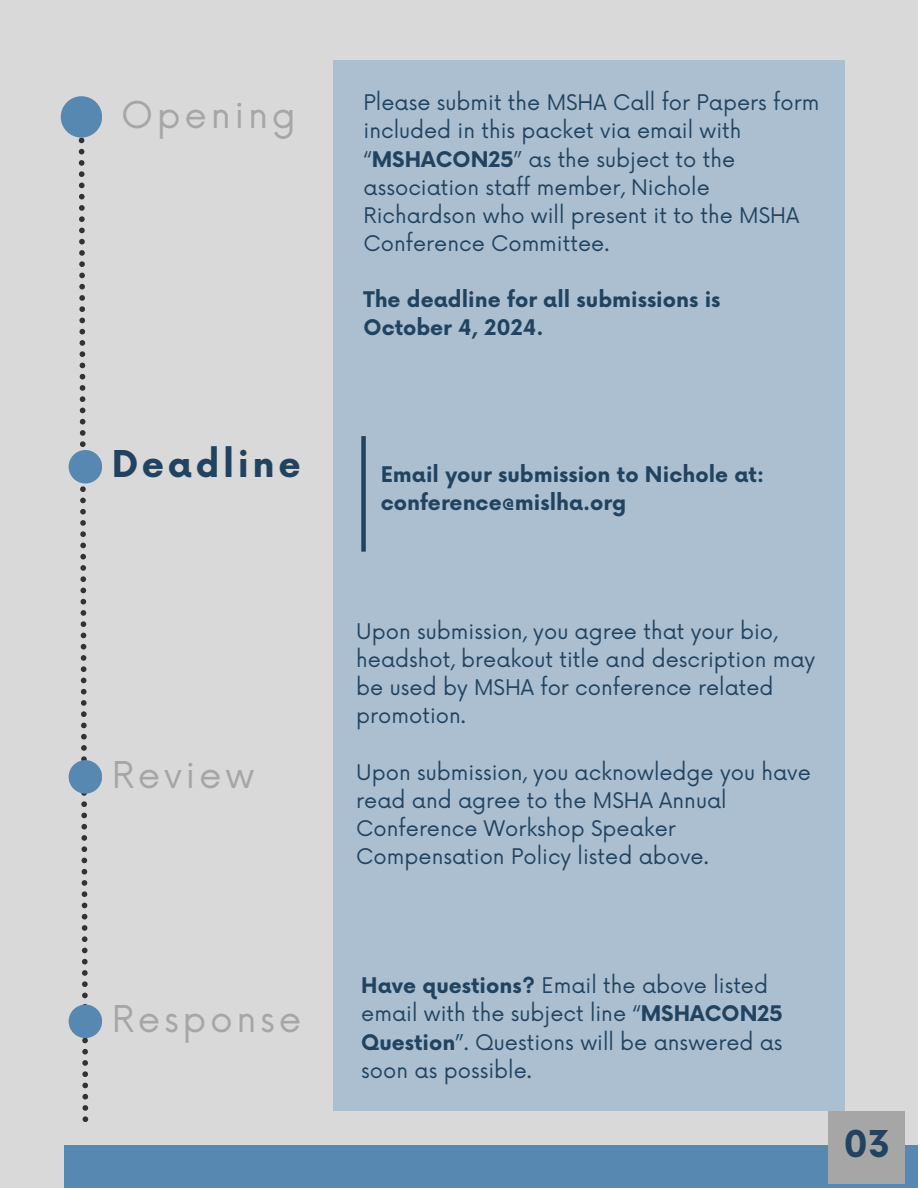
<style>
.page{position:relative;width:918px;height:1188px;background:#d9d9d9}
.page>*{position:absolute;margin:0;border:0;box-sizing:border-box;transform-origin:0 0}
.t1{font:36px "Now";letter-spacing:.1em;color:#a6a6a6}
.t2{font:700 36px "Now";letter-spacing:.1em;color:#224360}
.t3{font:21px/28.2px "Now";color:#224360}
.t4{font:700 21px/28.2px "Now";color:#224360}
.s1{font-weight:700}
</style>
<div class="page">
<div style="left:64px;top:1146px;width:854px;height:42px;background:#5688b2"></div>
<svg style="left:79px;top:138px;width:9px;height:984px"></svg>
<div style="left:61px;top:96px;width:41px;height:42px;background:#5688b2;border-radius:50%"></div>
<div style="left:69px;top:1005px;width:33px;height:33px;background:#5688b2;border-radius:50%"></div>
<div style="left:69px;top:760px;width:33px;height:34px;background:#5688b2;border-radius:50%"></div>
<div style="left:69px;top:450px;width:33px;height:34px;background:#5688b2;border-radius:50%"></div>
<div style="left:333px;top:60px;width:511px;height:1051px;background:#abbfd0"></div>
<div style="left:828px;top:1111px;width:77px;height:73px;background:#a6a6a6"></div>
<div style="left:361px;top:436px;width:5px;height:116px;background:#224360"></div>
<h3 class="t1" style="left:121px;top:95px;width:176px">Opening</h3>
<p class="t2" style="left:112px;top:445px;width:191px">Deadline</p>
<p class="t1" style="left:112px;top:754px;width:144px">Review</p>
<p class="t1" style="left:112px;top:999px;width:191px">Response</p>
<h2 class="t3" style="left:364px;top:90px;width:457px">Please submit the MSHA Call for Papers form included in this packet via email with “<span class="s1">MSHACON25</span>” as the subject to the association staff member, Nichole Richardson who will present it to the MSHA Conference Committee.</h2>
<h1 class="t4" style="left:364px;top:287px;width:358px">The deadline for all submissions is<br>October 4, 2024.</h1>
<h3 class="t4" style="left:381px;top:461px;width:385px">Email your submission to Nichole at: conference@mislha.org</h3>
<h2 class="t3" style="left:356px;top:618px;width:460px">Upon submission, you agree that your bio, headshot, breakout title and description may be used by MSHA for conference related promotion.</h2>
<p class="t3" style="left:356px;top:759px;width:456px">Upon submission, you acknowledge you have read and agree to the MSHA Annual Conference Workshop Speaker Compensation Policy listed above.</p>
<h2 class="t3" style="left:361px;top:973px;width:423px"><span class="s1">Have questions?</span> Email the above listed email with the subject line “<span class="s1">MSHACON25<br>Question</span>”. Questions will be answered as soon as possible.</h2>
<p class="t2" style="left:843px;top:1125px;width:48px">03</p>
</div>
